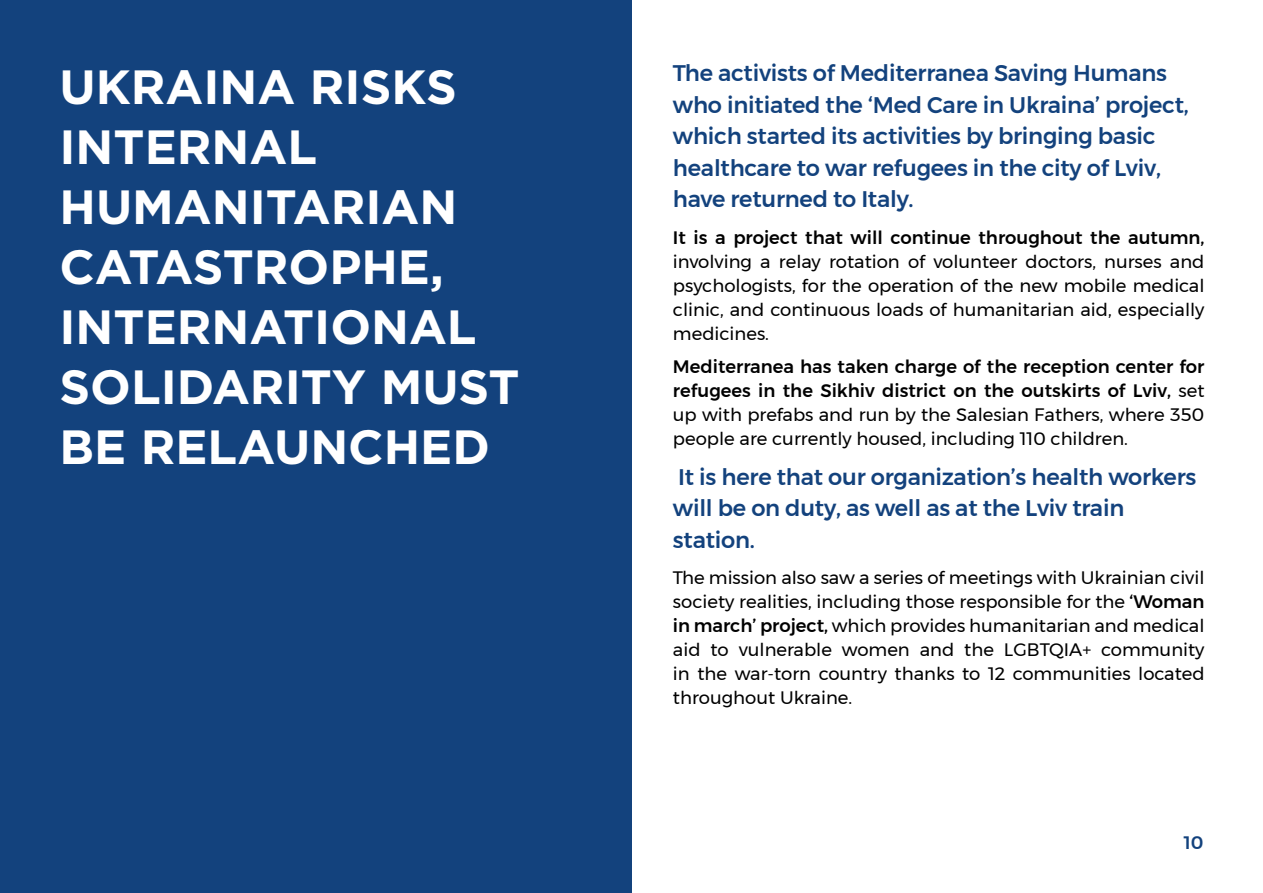
<style>
.page{position:relative;width:1263px;height:893px;background:#fff}
.page>*{position:absolute;margin:0;border:0;box-sizing:border-box;transform-origin:0 0}
.t1{font:700 48px/60px "Gotham";color:#fff}
.t2{font:500 22.5px/31.5px "Montserrat";letter-spacing:-.01em;color:#13427d}
.t3{font:18px/24px "Montserrat";color:#000;text-align:justify}
.t4{font:500 18px/24px "Montserrat";color:#000;text-align:justify}
.t5{font:500 18px "Montserrat";color:#13427d}
.s1{font-weight:400}
.s2{font-weight:500}
</style>
<div class="page">
<div style="left:0;top:0;width:631px;height:893px;background:#13427d"></div>
<h1 class="t1" style="left:60px;top:56px;width:462px">UKRAINA RISKS<br>INTERNAL<br>HUMANITARIAN<br>CATASTROPHE,<br>INTERNATIONAL<br>SOLIDARITY MUST<br>BE RELAUNCHED</h1>
<p class="t2" style="left:673px;top:57px;width:517px">The activists of Mediterranea Saving Humans who initiated the ‘Med Care in Ukraina’ project, which started its activities by bringing basic healthcare to war refugees in the city of Lviv, have returned to Italy.</p>
<p class="t4" style="left:673px;top:226px;width:533px">It is a project that will continue throughout the autumn,</p>
<p class="t3" style="left:673px;top:249px;width:533px">involving a relay rotation of volunteer doctors, nurses and psychologists, for the operation of the new mobile medical clinic, and continuous loads of humanitarian aid, especially medicines.</p>
<p class="t4" style="left:673px;top:354px;width:533px">Mediterranea has taken charge of the reception center for refugees in the Sikhiv district on the outskirts of Lviv, <span class="s1">set up with prefabs and run by the Salesian Fathers, where 350 people are currently housed, including 110 children.</span></p>
<p class="t2" style="left:673px;top:461px;width:525px">It is here that our organization’s health workers will be on duty, as well as at the Lviv train station.</p>
<p class="t3" style="left:673px;top:566px;width:533px">The mission also saw a series of meetings with Ukrainian civil society realities, including those responsible for the <span class="s2">‘Woman in march’ project,</span> which provides humanitarian and medical aid to vulnerable women and the LGBTQIA+ community in the war-torn country thanks to 12 communities located throughout Ukraine.</p>
<p class="t5" style="left:1184px;top:828px;width:21px">10</p>
</div>
